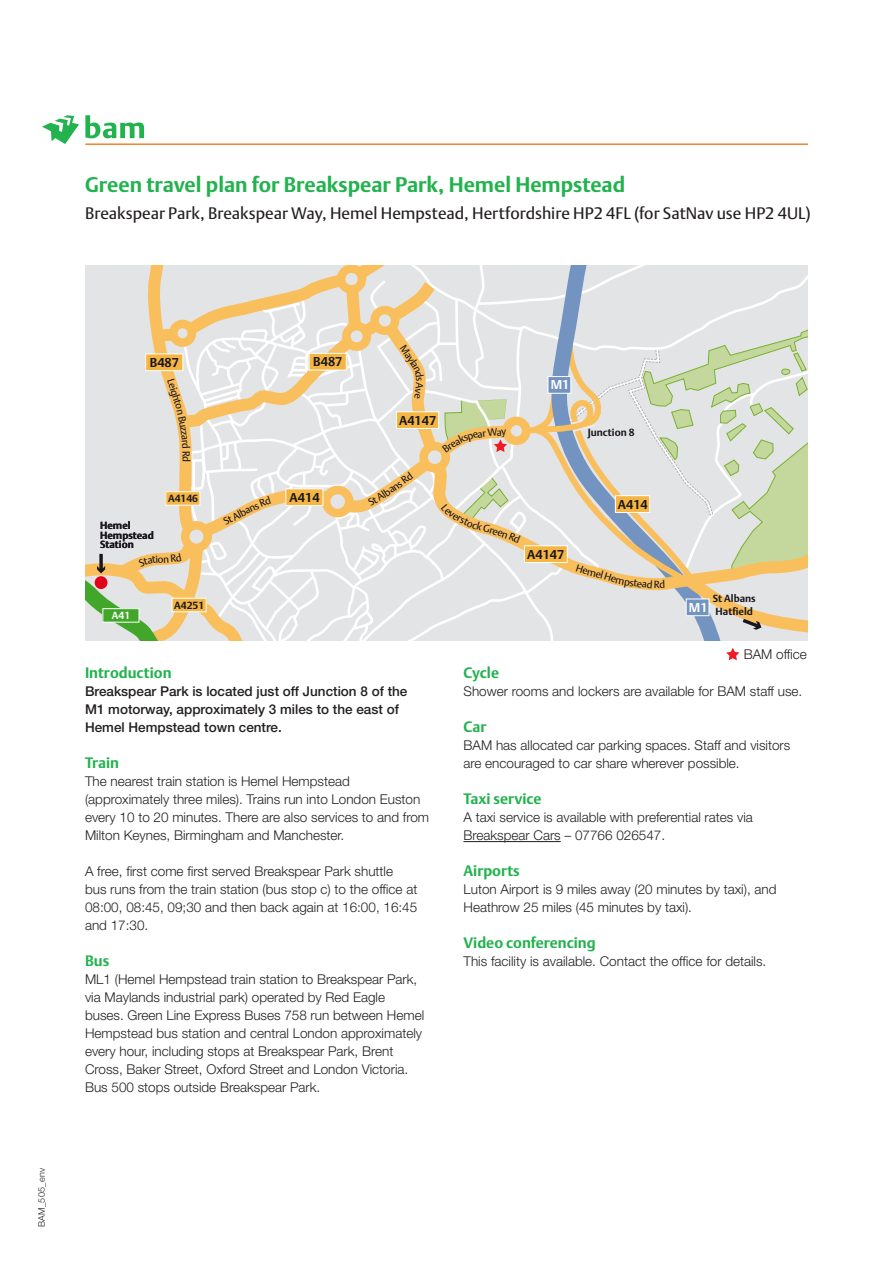
<style>
.page{position:relative;width:893px;height:1263px;background:#fff}
.page>*{position:absolute;margin:0;border:0;box-sizing:border-box;transform-origin:0 0}
._01__Main_Heading{font:700 21px "DTL Argo T";color:#22b24e}
._02a__Office_Address{font:16.5px "DTL Argo T";color:#231f20}
._03__Sub_Heading{font:700 15px "DTL Argo T";color:#22b24e}
._05__Body_Text{font:300 13.5px/18px "Helvetica Neue LT Std";color:#231f20}
._06__Body_Text_bold{font:500 13.5px/18px "Helvetica Neue LT Std";color:#231f20}
.t1{font:700 12.75px "DTL Argo T";color:#1a171c}
.t2{font:700 12.75px "DTL Argo T";color:#fff}
.t3{font:700 10.2px/9.4px "DTL Argo T";color:#1a171c}
.t4{font:10.2px "DTL Argo T";color:#1a171c}
.t5{font:700 10.2px "DTL Argo T";color:#fff}
.t6{font:300 9px "Helvetica Neue LT Std";letter-spacing:.015em;color:#231f20}
</style>
<div class="page">
<svg style="left:42px;top:115px;width:102px;height:29px"></svg>
<hr style="left:85px;top:144px;width:723px;height:1px;background:#f47b21">
<hr style="left:463px;top:841px;width:98px;height:1px;background:#231f20">
<svg style="left:726px;top:648px;width:13px;height:12px"></svg>
<svg style="left:85px;top:266px;width:723px;height:375px;background:#e2ddcf"></svg>
<p class="_01__Main_Heading" style="left:85px;top:172px;width:542px">Green travel plan for Breakspear Park, Hemel Hempstead</p>
<p class="_02a__Office_Address" style="left:85px;top:203px;width:727px">Breakspear Park, Breakspear Way, Hemel Hempstead, Hertfordshire HP2 4FL (for SatNav use HP2 4UL)</p>
<p class="t6" style="left:36px;top:1227px;width:61px;rotate:-90deg">BAM_505_env</p>
<p class="t1" style="left:150px;top:355px;width:31px">B487</p>
<p class="t1" style="left:313px;top:354px;width:31px">B487</p>
<p class="t4" style="left:176px;top:377px;width:24px;rotate:72deg">Leigh</p>
<p class="t3" style="left:100px;top:521px;width:55px">Hemel<br>Hempstead<br>Station</p>
<p class="t3" style="left:168px;top:494px;width:32px">A4146</p>
<p class="t5" style="left:112px;top:609px;width:20px">A41</p>
<p class="t3" style="left:174px;top:600px;width:32px">A4251</p>
<p class="t4" style="left:226px;top:515px;width:21px;rotate:-28deg">t Alb</p>
<p class="t1" style="left:290px;top:490px;width:31px">A414</p>
<p class="t1" style="left:399px;top:412px;width:39px">A4147</p>
<p class="_03__Sub_Heading" style="left:85px;top:664px;width:88px">Introduction</p>
<p class="_06__Body_Text_bold" style="left:85px;top:682px;width:324px">Breakspear Park is located just off Junction 8 of the<br>M1 motorway, approximately 3 miles to the east of<br>Hemel Hempstead town centre.</p>
<p class="_03__Sub_Heading" style="left:85px;top:754px;width:35px">Train</p>
<p class="_05__Body_Text" style="left:85px;top:772px;width:346px">The nearest train station is Hemel Hempstead (approximately three miles). Trains run into London Euston every 10 to 20 minutes. There are also services to and from Milton Keynes, Birmingham and Manchester.</p>
<p class="_05__Body_Text" style="left:85px;top:862px;width:334px">A free, first come first served Breakspear Park shuttle bus runs from the train station (bus stop c) to the office at 08:00, 08:45, 09;30 and then back again at 16:00, 16:45 and 17:30.</p>
<p class="_03__Sub_Heading" style="left:85px;top:952px;width:26px">Bus</p>
<p class="_05__Body_Text" style="left:85px;top:970px;width:341px">ML1 (Hemel Hempstead train station to Breakspear Park, via Maylands industrial park) operated by Red Eagle buses. Green Line Express Buses 758 run between Hemel Hempstead bus station and central London approximately every hour, including stops at Breakspear Park, Brent Cross, Baker Street, Oxford Street and London Victoria.<br>Bus 500 stops outside Breakspear Park.</p>
<p class="t2" style="left:551px;top:377px;width:20px">M1</p>
<p class="t3" style="left:588px;top:428px;width:49px">Junction 8</p>
<p class="t1" style="left:527px;top:546px;width:39px">A4147</p>
<p class="t1" style="left:618px;top:496px;width:31px">A414</p>
<p class="t3" style="left:713px;top:592px;width:44px;line-height:12.8px">St Albans<br>Hatfield</p>
<p class="t2" style="left:689px;top:600px;width:20px">M1</p>
<p class="_05__Body_Text" style="left:744px;top:645px;width:65px">BAM office</p>
<p class="_03__Sub_Heading" style="left:463px;top:664px;width:37px">Cycle</p>
<p class="_05__Body_Text" style="left:463px;top:682px;width:340px">Shower rooms and lockers are available for BAM staff use.</p>
<p class="_03__Sub_Heading" style="left:463px;top:718px;width:24px">Car</p>
<p class="_05__Body_Text" style="left:463px;top:736px;width:328px">BAM has allocated car parking spaces. Staff and visitors are encouraged to car share wherever possible.</p>
<p class="_03__Sub_Heading" style="left:463px;top:790px;width:80px">Taxi service</p>
<p class="_05__Body_Text" style="left:463px;top:808px;width:291px">A taxi service is available with preferential rates via<br>Breakspear Cars – 07766 026547.</p>
<p class="_03__Sub_Heading" style="left:463px;top:862px;width:58px">Airports</p>
<p class="_05__Body_Text" style="left:463px;top:880px;width:315px">Luton Airport is 9 miles away (20 minutes by taxi), and<br>Heathrow 25 miles (45 minutes by taxi).</p>
<p class="_03__Sub_Heading" style="left:463px;top:934px;width:134px">Video conferencing</p>
<p class="_05__Body_Text" style="left:463px;top:952px;width:304px">This facility is available. Contact the office for details.</p>
</div>
